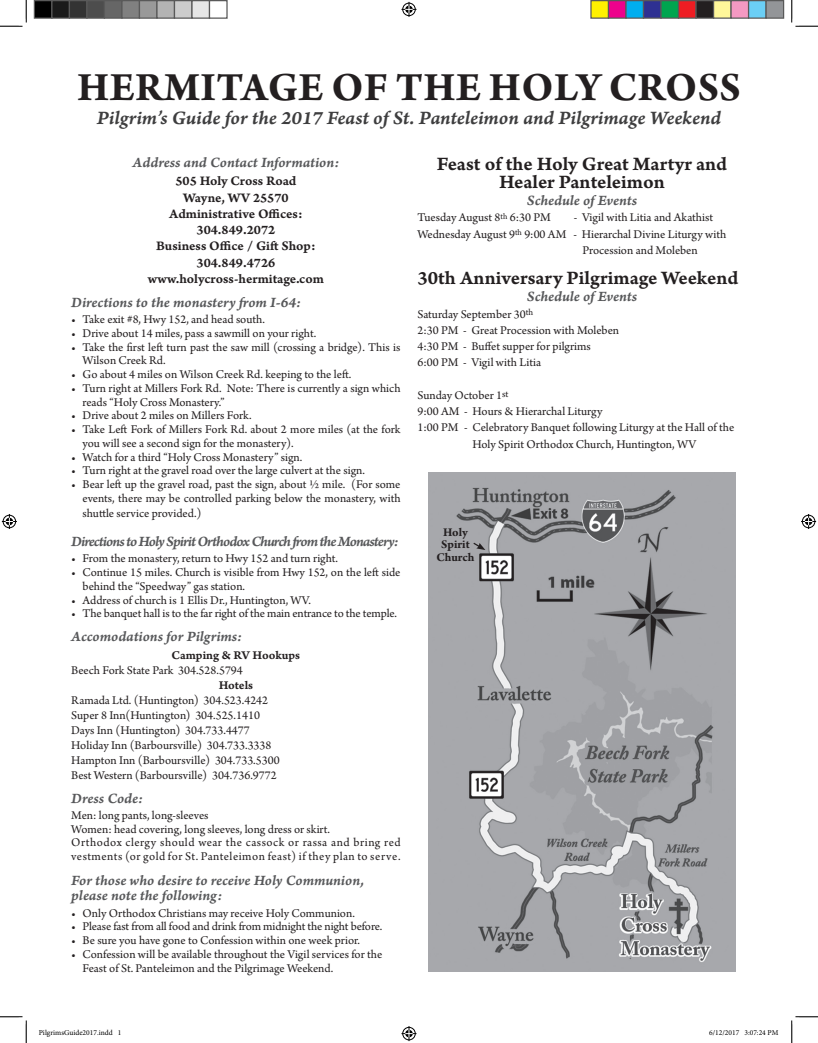
<style>
.page{position:relative;width:818px;height:1043px;background:#fff}
.page>*{position:absolute;margin:0;border:0;box-sizing:border-box;transform-origin:0 0}
.t1{font:700 42.5px "Arno Pro";letter-spacing:.01em;color:#231f20}
.t2{font:20px/17.5px "Arno Pro Smbd Caption";letter-spacing:-.005em;color:#231f20;text-align:center}
.t3{font:20px "Arno Pro Smbd Italic Caption";letter-spacing:-.005em;color:#3e3e3f}
.t4{font:15px/15px "Arno Pro Smbd Italic Caption";letter-spacing:-.005em;color:#57585a}
.t5{font:15px "Arno Pro Smbd Italic Caption";letter-spacing:-.065em;color:#57585a}
.t6{font:13.75px/16.2px "Arno Pro Smbd Caption";color:#231f20;text-align:center}
.t7{font:12.5px/13.8px "Arno Pro";color:#231f20}
.t8{font:12.5px/13.8px "Arno Pro";letter-spacing:.035em;color:#231f20}
.t9{font:12.5px "Arno Pro Smbd Caption";letter-spacing:-.005em;color:#231f20}
.t10{font:700 12.5px/12.5px "Arno Pro";color:#231f20;text-align:center}
.t11{font:7.5px "Minion Pro";color:#000}
</style>
<div class="page">
<img style="left:428px;top:472px;width:307px;height:499px">
<svg style="left:472px;top:541px;width:13px;height:9px"></svg>
<svg style="left:0;top:0;width:27px;height:27px"></svg>
<svg style="left:0;top:1016px;width:27px;height:26px"></svg>
<svg style="left:791px;top:0;width:27px;height:27px"></svg>
<svg style="left:791px;top:1016px;width:27px;height:26px"></svg>
<svg style="left:401px;top:2px;width:15px;height:15px"></svg>
<svg style="left:401px;top:1026px;width:15px;height:15px"></svg>
<svg style="left:2px;top:514px;width:15px;height:15px"></svg>
<svg style="left:801px;top:514px;width:15px;height:15px"></svg>
<div style="left:34px;top:1px;width:18px;height:17px;background:#000"></div>
<div style="left:34px;top:0;width:18px;height:19px;border:1px solid #595959"></div>
<div style="left:52px;top:1px;width:17px;height:17px;background:#1a1a1a"></div>
<div style="left:51px;top:0;width:19px;height:19px;border:1px solid #595959"></div>
<div style="left:69px;top:1px;width:18px;height:17px;background:#333"></div>
<div style="left:69px;top:0;width:19px;height:19px;border:1px solid #595959"></div>
<div style="left:87px;top:1px;width:17px;height:17px;background:#4d4d4d"></div>
<div style="left:86px;top:0;width:19px;height:19px;border:1px solid #595959"></div>
<div style="left:104px;top:1px;width:18px;height:17px;background:#666"></div>
<div style="left:104px;top:0;width:18px;height:19px;border:1px solid #595959"></div>
<div style="left:122px;top:1px;width:17px;height:17px;background:#808080"></div>
<div style="left:121px;top:0;width:19px;height:19px;border:1px solid #595959"></div>
<div style="left:139px;top:1px;width:18px;height:17px;background:#999"></div>
<div style="left:139px;top:0;width:19px;height:19px;border:1px solid #595959"></div>
<div style="left:157px;top:1px;width:17px;height:17px;background:#b3b3b3"></div>
<div style="left:156px;top:0;width:19px;height:19px;border:1px solid #595959"></div>
<div style="left:174px;top:1px;width:18px;height:17px;background:#ccc"></div>
<div style="left:174px;top:0;width:18px;height:19px;border:1px solid #595959"></div>
<div style="left:192px;top:1px;width:17px;height:17px;background:#e6e6e6"></div>
<div style="left:191px;top:0;width:19px;height:19px;border:1px solid #595959"></div>
<div style="left:209px;top:0;width:19px;height:19px;border:1px solid #595959"></div>
<div style="left:591px;top:1px;width:17px;height:17px;background:#fff101"></div>
<div style="left:590px;top:0;width:19px;height:19px;border:1px solid #595959"></div>
<div style="left:608px;top:1px;width:18px;height:17px;background:#ed028c"></div>
<div style="left:608px;top:0;width:18px;height:19px;border:1px solid #595959"></div>
<div style="left:626px;top:1px;width:17px;height:17px;background:#00aeef"></div>
<div style="left:625px;top:0;width:19px;height:19px;border:1px solid #595959"></div>
<div style="left:643px;top:1px;width:18px;height:17px;background:#2e3092"></div>
<div style="left:642px;top:0;width:19px;height:19px;border:1px solid #595959"></div>
<div style="left:661px;top:1px;width:17px;height:17px;background:#00a54f"></div>
<div style="left:660px;top:0;width:19px;height:19px;border:1px solid #595959"></div>
<div style="left:678px;top:1px;width:18px;height:17px;background:#ee1d23"></div>
<div style="left:678px;top:0;width:18px;height:19px;border:1px solid #595959"></div>
<div style="left:696px;top:1px;width:17px;height:17px;background:#231f20"></div>
<div style="left:695px;top:0;width:19px;height:19px;border:1px solid #595959"></div>
<div style="left:713px;top:1px;width:18px;height:17px;background:#fff79a"></div>
<div style="left:712px;top:0;width:19px;height:19px;border:1px solid #595959"></div>
<div style="left:731px;top:1px;width:17px;height:17px;background:#f499c2"></div>
<div style="left:730px;top:0;width:19px;height:19px;border:1px solid #595959"></div>
<div style="left:748px;top:1px;width:18px;height:17px;background:#6bcff6"></div>
<div style="left:748px;top:0;width:18px;height:19px;border:1px solid #595959"></div>
<div style="left:766px;top:1px;width:17px;height:17px;background:#939598"></div>
<div style="left:765px;top:0;width:19px;height:19px;border:1px solid #595959"></div>
<h1 class="t1" style="left:77px;top:63px;width:665px">HERMITAGE OF THE HOLY CROSS</h1>
<h2 class="t3" style="left:97px;top:105px;width:626px">Pilgrim’s Guide for the 2017 Feast of St. Panteleimon and Pilgrimage Weekend</h2>
<p class="t4" style="left:132px;top:155px;width:208px">Address and Contact Information:</p>
<p class="t6" style="left:148px;top:174px;width:178px">505 Holy Cross Road<br>Wayne, WV 25570<br>Administrative Offices:<br>304.849.2072<br>Business Office / Gift Shop:<br>304.849.4726 www.holycross-hermitage.com</p>
<p class="t4" style="left:71px;top:295px;width:231px">Directions to the monastery from I-64:</p>
<p class="t7" style="left:71px;top:313px;width:195px">• Take exit #8, Hwy 152, and head south.</p>
<p class="t7" style="left:71px;top:327px;width:246px">• Drive about 14 miles, pass a sawmill on your right.</p>
<p class="t7" style="left:82px;top:340px;width:319px;text-indent:-11px">• Take the first left turn past the saw mill (crossing a bridge). This is<br>Wilson Creek Rd.</p>
<p class="t7" style="left:71px;top:368px;width:281px">• Go about 4 miles on Wilson Creek Rd. keeping to the left.</p>
<p class="t7" style="left:82px;top:382px;width:319px;text-indent:-11px">• Turn right at Millers Fork Rd. Note: There is currently a sign which reads “Holy Cross Monastery.”</p>
<p class="t7" style="left:71px;top:409px;width:182px">• Drive about 2 miles on Millers Fork.</p>
<p class="t7" style="left:82px;top:423px;width:319px;text-indent:-11px">• Take Left Fork of Millers Fork Rd. about 2 more miles (at the fork you will see a second sign for the monastery).</p>
<p class="t7" style="left:71px;top:450px;width:232px">• Watch for a third “Holy Cross Monastery” sign.</p>
<p class="t7" style="left:71px;top:464px;width:295px">• Turn right at the gravel road over the large culvert at the sign.</p>
<p class="t7" style="left:71px;top:478px;width:331px;text-align:right">• Bear left up the gravel road, past the sign, about ½ mile. (For some events, there may be controlled parking below the monastery, with</p>
<p class="t7" style="left:82px;top:507px;width:121px">shuttle service provided.)</p>
<p class="t5" style="left:71px;top:532px;width:329px">Directions to Holy Spirit Orthodox Church from the Monastery:</p>
<p class="t7" style="left:71px;top:552px;width:268px">• From the monastery, return to Hwy 152 and turn right.</p>
<p class="t7" style="left:82px;top:566px;width:319px;text-indent:-11px">• Continue 15 miles. Church is visible from Hwy 152, on the left side behind the “Speedway” gas station.</p>
<p class="t7" style="left:71px;top:593px;width:241px">• Address of church is 1 Ellis Dr., Huntington, WV.</p>
<p class="t7" style="left:71px;top:607px;width:327px">• The banquet hall is to the far right of the main entrance to the temple.</p>
<p class="t4" style="left:71px;top:629px;width:172px">Accomodations for Pilgrims:</p>
<p class="t9" style="left:172px;top:647px;width:130px">Camping &amp; RV Hookups</p>
<p class="t7" style="left:71px;top:664px;width:173px">Beech Fork State Park 304.528.5794</p>
<p class="t9" style="left:219px;top:677px;width:36px">Hotels</p>
<p class="t7" style="left:71px;top:693px;width:210px;line-height:15px">Ramada Ltd. (Huntington) 304.523.4242<br>Super 8 Inn(Huntington) 304.525.1410<br>Days Inn (Huntington) 304.733.4477<br>Holiday Inn (Barboursville) 304.733.3338<br>Hampton Inn (Barboursville) 304.733.5300<br>Best Western (Barboursville) 304.736.9772</p>
<p class="t4" style="left:71px;top:790px;width:73px">Dress Code:</p>
<p class="t8" style="left:71px;top:808px;width:331px">Men: long pants, long-sleeves<br>Women: head covering, long sleeves, long dress or skirt.<br>Orthodox clergy should wear the cassock or rassa and bring red vestments (or gold for St. Panteleimon feast) if they plan to serve.</p>
<p class="t4" style="left:71px;top:873px;width:294px">For those who desire to receive Holy Communion, please note the following:</p>
<p class="t7" style="left:71px;top:906px;width:285px">• Only Orthodox Christians may receive Holy Communion.</p>
<p class="t7" style="left:71px;top:920px;width:312px">• Please fast from all food and drink from midnight the night before.</p>
<p class="t7" style="left:71px;top:934px;width:290px">• Be sure you have gone to Confession within one week prior.</p>
<p class="t7" style="left:82px;top:948px;width:301px;text-indent:-11px">• Confession will be available throughout the Vigil services for the<br>Feast of St. Panteleimon and the Pilgrimage Weekend.</p>
<h2 class="t2" style="left:437px;top:156px;width:292px">Feast of the Holy Great Martyr and<br>Healer Panteleimon</h2>
<p class="t4" style="left:527px;top:193px;width:112px">Schedule of Events</p>
<p class="t7" style="left:417px;top:211px;width:135px">Tuesday August 8<sup>th</sup> 6:30 PM</p>
<p class="t7" style="left:573px;top:211px;width:141px">- Vigil with Litia and Akathist</p>
<p class="t7" style="left:417px;top:227px;width:310px">Wednesday August 9<sup>th</sup> 9:00 AM - Hierarchal Divine Liturgy with</p>
<p class="t7" style="left:582px;top:244px;width:117px">Procession and Moleben</p>
<h2 class="t2" style="left:417px;top:270px;width:322px">30th Anniversary Pilgrimage Weekend</h2>
<p class="t4" style="left:527px;top:290px;width:112px">Schedule of Events</p>
<p class="t7" style="left:417px;top:306px;width:203px;line-height:16.2px">Saturday September 30<sup>th<br></sup>2:30 PM - Great Procession with Moleben<br>4:30 PM - Buffet supper for pilgrims<br>6:00 PM - Vigil with Litia</p>
<p class="t7" style="left:417px;top:389px;width:93px">Sunday October 1<sup>st</sup></p>
<p class="t7" style="left:417px;top:405px;width:186px">9:00 AM - Hours &amp; Hierarchal Liturgy</p>
<p class="t7" style="left:417px;top:421px;width:318px">1:00 PM - Celebratory Banquet following Liturgy at the Hall of the</p>
<p class="t7" style="left:472px;top:438px;width:225px">Holy Spirit Orthodox Church, Huntington, WV</p>
<p class="t10" style="left:436px;top:526px;width:39px">Holy<br>Spirit<br>Church</p>
<p class="t11" style="left:39px;top:1028px;width:84px">PilgrimsGuide2017.indd 1</p>
<p class="t11" style="left:709px;top:1028px;width:71px">6/12/2017 3:07:24 PM</p>
</div>
